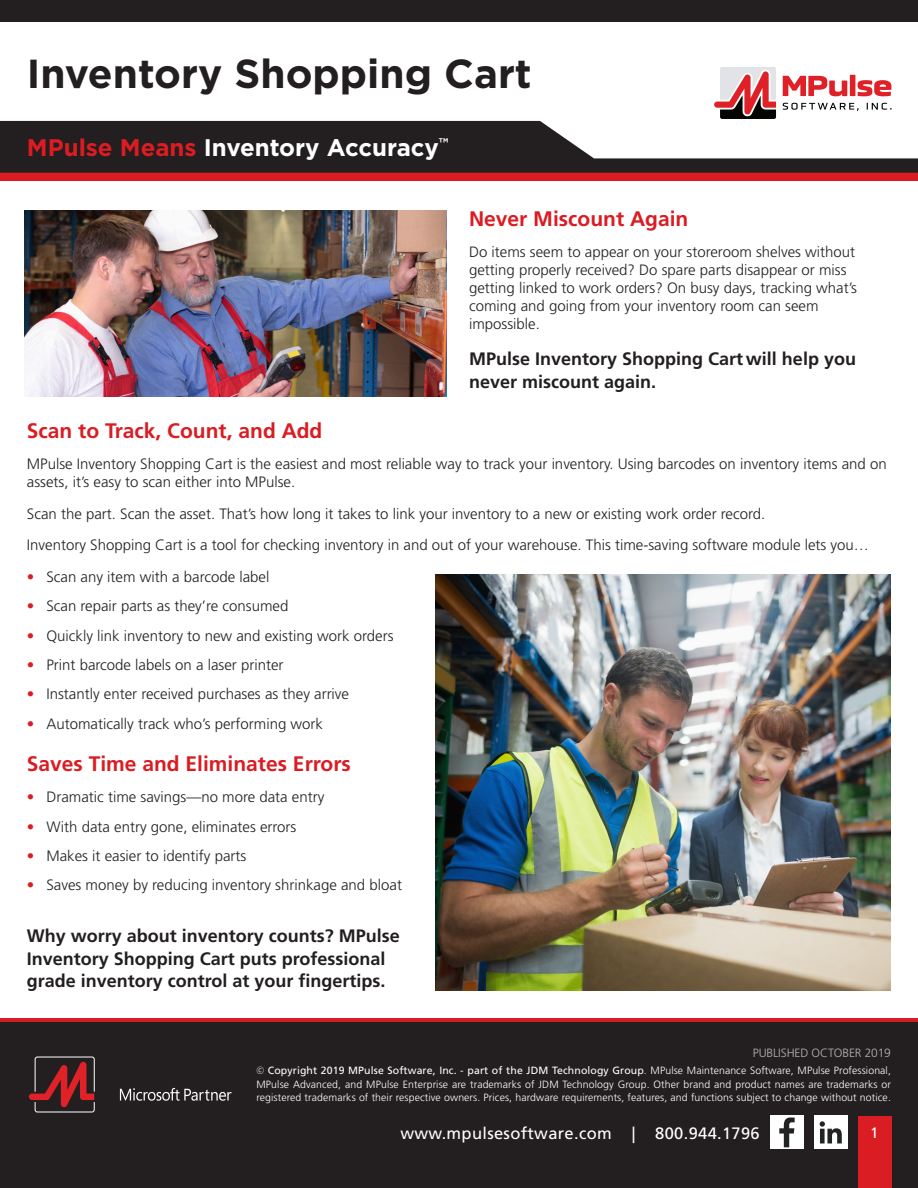
<style>
.page{position:relative;width:918px;height:1188px;background:#fff}
.page>*{position:absolute;margin:0;border:0;box-sizing:border-box;transform-origin:0 0}
.t1{font:700 40.5px "Gotham";color:#231f20}
.SubTitle{font:700 24px "Gotham";color:#fff}
.Heading_1{font:700 21px "Frutiger";color:#da1c23}
.Intro{font:700 18px/22.5px "Frutiger";color:#231f20}
.t2{font:16.5px "Frutiger";letter-spacing:.02em;color:#fff}
.Body{font:300 15px/18px "Frutiger";color:#231f20}
.t3{font:15px "Frutiger";color:#fff}
.t4{font:300 12px "Frutiger";letter-spacing:-.01em;color:#b2b3b7}
.t5{font:300 10.5px/13.5px "Frutiger";letter-spacing:.01em;color:#fff;text-align:justify}
.s1{color:#da1c23}
.s2{font-family:"Gotham Narrow";font-weight:400}
.s3{font-weight:400}
</style>
<div class="page">
<div style="left:0;top:166px;width:918px;height:15px;background:#da1c23"></div>
<svg style="left:0;top:121px;width:918px;height:52px;fill:#231f20"></svg>
<div style="left:0;top:0;width:918px;height:22px;background:#231f20"></div>
<div style="left:0;top:1018px;width:918px;height:15px;background:#d81c23"></div>
<div style="left:0;top:1022px;width:918px;height:166px;background:#231f20"></div>
<div style="left:770px;top:1116px;width:34px;height:33px;background:#fff"></div>
<svg style="left:779px;top:1117px;width:16px;height:30px"></svg>
<div style="left:814px;top:1116px;width:33px;height:33px;background:#fff"></div>
<svg style="left:820px;top:1121px;width:22px;height:22px"></svg>
<div style="left:858px;top:1116px;width:33px;height:72px;background:#da1c23"></div>
<svg style="left:29px;top:1056px;width:66px;height:57px"></svg>
<svg style="left:120px;top:1088px;width:111px;height:13px"></svg>
<svg style="left:783px;top:75px;width:108px;height:21px"></svg>
<svg style="left:783px;top:103px;width:76px;height:8px"></svg>
<svg style="left:867px;top:103px;width:24px;height:7px"></svg>
<svg style="left:714px;top:67px;width:62px;height:52px"></svg>
<img style="left:24px;top:210px;width:422px;height:186px">
<img style="left:435px;top:574px;width:456px;height:416px">
<p class="t1" style="left:27px;top:46px;width:506px">Inventory Shopping Cart</p>
<p class="SubTitle" style="left:27px;top:131px;width:423px"><span class="s1">MPulse Means</span> Inventory Accuracy<sup>™</sup></p>
<p class="Heading_1" style="left:469px;top:206px;width:221px">Never Miscount Again</p>
<p class="Body" style="left:469px;top:243px;width:390px">Do items seem to appear on your storeroom shelves without getting properly received? Do spare parts disappear or miss getting linked to work orders? On busy days, tracking what’s coming and going from your inventory room can seem impossible.</p>
<p class="Intro" style="left:469px;top:348px;width:388px">MPulse Inventory Shopping Cart will help you never miscount again.</p>
<p class="Heading_1" style="left:27px;top:418px;width:297px">Scan to Track, Count, and Add</p>
<p class="Body" style="left:27px;top:456px;width:861px">MPulse Inventory Shopping Cart is the easiest and most reliable way to track your inventory. Using barcodes on inventory items and on assets, it’s easy to scan either into MPulse.</p>
<p class="Body" style="left:27px;top:505px;width:740px">Scan the part. Scan the asset. That’s how long it takes to link your inventory to a new or existing work order record.</p>
<p class="Body" style="left:27px;top:537px;width:844px">Inventory Shopping Cart is a tool for checking inventory in and out of your warehouse. This time-saving software module lets you…</p>
<p class="Body" style="left:27px;top:568px;width:244px"><span class="s1">•</span> Scan any item with a barcode label</p>
<p class="Body" style="left:27px;top:597px;width:263px"><span class="s1">•</span> Scan repair parts as they’re consumed</p>
<p class="Body" style="left:27px;top:627px;width:368px"><span class="s1">•</span> Quickly link inventory to new and existing work orders</p>
<p class="Body" style="left:27px;top:656px;width:258px"><span class="s1">•</span> Print barcode labels on a laser printer</p>
<p class="Body" style="left:27px;top:685px;width:324px"><span class="s1">•</span> Instantly enter received purchases as they arrive</p>
<p class="Body" style="left:27px;top:715px;width:298px"><span class="s1">•</span> Automatically track who’s performing work</p>
<p class="Heading_1" style="left:27px;top:751px;width:326px">Saves Time and Eliminates Errors</p>
<p class="Body" style="left:27px;top:788px;width:299px"><span class="s1">•</span> Dramatic time savings—no more data entry</p>
<p class="Body" style="left:27px;top:818px;width:271px"><span class="s1">•</span> With data entry gone, eliminates errors</p>
<p class="Body" style="left:27px;top:847px;width:221px"><span class="s1">•</span> Makes it easier to identify parts</p>
<p class="Body" style="left:27px;top:876px;width:377px"><span class="s1">•</span> Saves money by reducing inventory shrinkage and bloat</p>
<p class="Intro" style="left:27px;top:925px;width:375px">Why worry about inventory counts? MPulse<br>Inventory Shopping Cart puts professional grade inventory control at your fingertips.</p>
<p class="t4" style="left:753px;top:1046px;width:140px">PUBLISHED OCTOBER 2019</p>
<p class="t5" style="left:256px;top:1064px;width:636px"><span class="s2">©</span> <span class="s3">Copyright 2019 MPulse Software, Inc. - part of the JDM Technology Group</span>. MPulse Maintenance Software, MPulse Professional, MPulse Advanced, and MPulse Enterprise are trademarks of JDM Technology Group. Other brand and product names are trademarks or registered trademarks of their respective owners. Prices, hardware requirements, features, and functions subject to change without notice.</p>
<p class="t2" style="left:400px;top:1123px;width:361px">www.mpulsesoftware.com | 800.944.1796</p>
<p class="t3" style="left:870px;top:1124px;width:10px">1</p>
</div>
